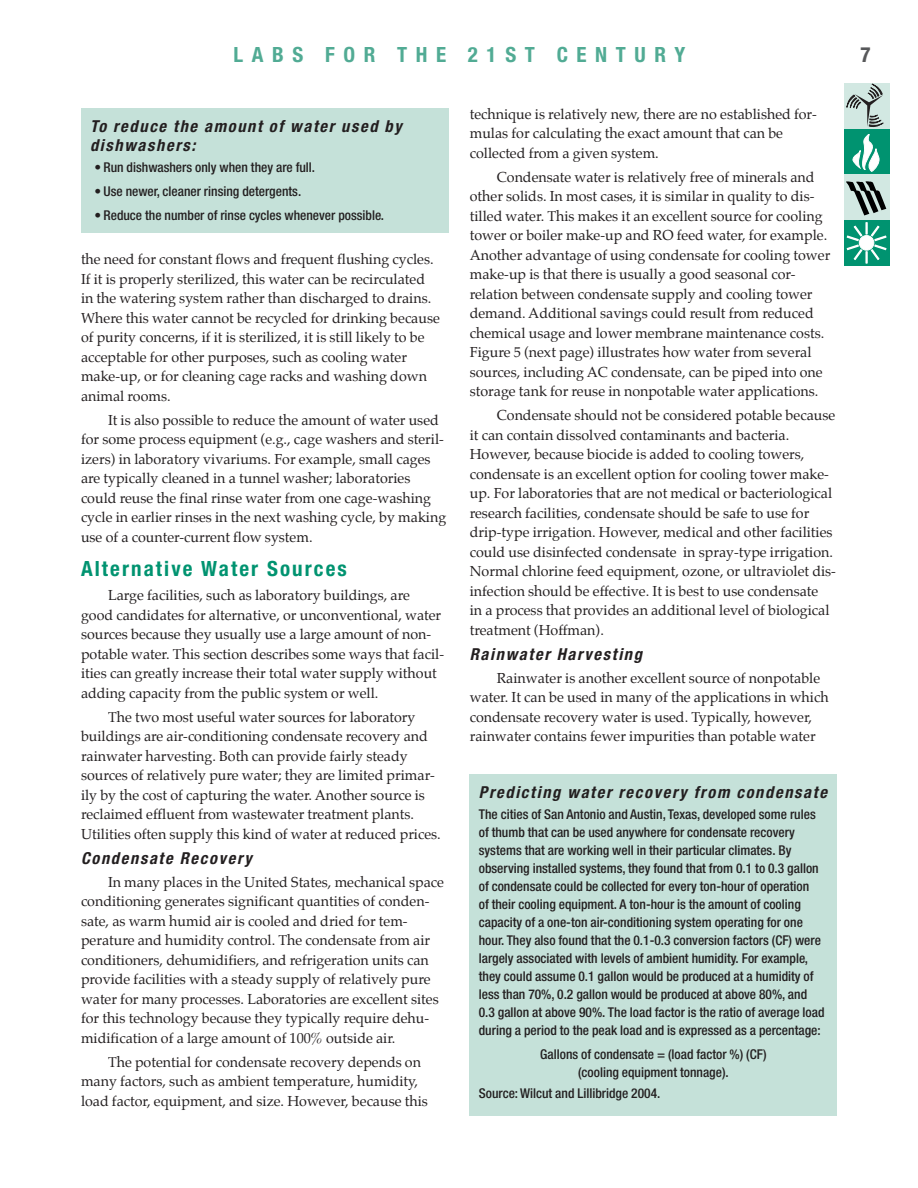
<style>
.page{position:relative;width:918px;height:1188px;background:#fff}
.page>*{position:absolute;margin:0;border:0;box-sizing:border-box;transform-origin:0 0}
.subhd_1{font:700 condensed 21px "Helvetica Neue LT Std";letter-spacing:.1em;color:#009370}
.t1{font:700 condensed 21px "Helvetica Neue LT Std";letter-spacing:.41em;color:#51ab94}
.t2{font:700 condensed 21px "Helvetica Neue LT Std";color:#57585a}
.subhd_2{font:italic 700 condensed 16.5px/19.5px "Helvetica Neue LT Std";letter-spacing:.1em;color:#231f20}
.body_text{font:14.25px/19.5px "Palatino";color:#231f20}
.sidebr_text{font:500 condensed 13.5px/18px "Helvetica Neue LT Std";color:#231f20}
.sidebar_bullet{font:500 condensed 13.5px "Helvetica Neue LT Std";color:#231f20}
.caption_Source{font:500 condensed 13.5px "Helvetica Neue LT Std";color:#231f20}
</style>
<div class="page">
<div style="left:844px;top:83px;width:46px;height:46px;background:#d2e8e2"></div>
<div style="left:844px;top:129px;width:46px;height:46px;background:#009370"></div>
<div style="left:844px;top:174px;width:46px;height:46px;background:#d2e8e2"></div>
<div style="left:844px;top:220px;width:46px;height:46px;background:#009370"></div>
<svg style="left:846px;top:181px;width:40px;height:34px"></svg>
<svg style="left:846px;top:222px;width:41px;height:41px"></svg>
<svg style="left:846px;top:83px;width:38px;height:89px"></svg>
<div style="left:81px;top:108px;width:367px;height:125px;background:#c5e1d9"></div>
<div style="left:470px;top:774px;width:367px;height:342px;background:#c5e1d9"></div>
<h1 class="t1" style="left:234px;top:42px;width:453px">LABS FOR THE 21ST CENTURY</h1>
<h1 class="t2" style="left:860px;top:42px;width:12px">7</h1>
<p class="subhd_2" style="left:90px;top:116px;width:313px">To reduce the amount of water used by dishwashers:</p>
<p class="sidebar_bullet" style="left:94px;top:159px;width:222px">• Run dishwashers only when they are full.</p>
<p class="sidebar_bullet" style="left:94px;top:183px;width:208px">• Use newer, cleaner rinsing detergents.</p>
<p class="sidebar_bullet" style="left:94px;top:207px;width:291px">• Reduce the number of rinse cycles whenever possible.</p>
<p class="body_text" style="left:81px;top:251px;width:360px">the need for constant flows and frequent flushing cycles.<br>If it is properly sterilized, this water can be recirculated in the watering system rather than discharged to drains.<br>Where this water cannot be recycled for drinking because of purity concerns, if it is sterilized, it is still likely to be acceptable for other purposes, such as cooling water make-up, or for cleaning cage racks and washing down animal rooms.</p>
<p class="body_text" style="left:81px;top:411px;width:367px;text-indent:27px">It is also possible to reduce the amount of water used for some process equipment (e.g., cage washers and steril&shy;izers) in laboratory vivariums. For example, small cages are typically cleaned in a tunnel washer; laboratories could reuse the final rinse water from one cage-washing cycle in earlier rinses in the next washing cycle, by making use of a counter-current flow system.</p>
<p class="subhd_1" style="left:81px;top:556px;width:267px">Alternative Water Sources</p>
<p class="body_text" style="left:81px;top:587px;width:365px;text-indent:27px">Large facilities, such as laboratory buildings, are good candidates for alternative, or unconventional, water sources because they usually use a large amount of non&shy;potable water. This section describes some ways that facil&shy;ities can greatly increase their total water supply without adding capacity from the public system or well.</p>
<p class="body_text" style="left:81px;top:708px;width:361px;text-indent:27px">The two most useful water sources for laboratory buildings are air-conditioning condensate recovery and rainwater harvesting. Both can provide fairly steady sources of relatively pure water; they are limited primar&shy;ily by the cost of capturing the water. Another source is reclaimed effluent from wastewater treatment plants.<br>Utilities often supply this kind of water at reduced prices.</p>
<p class="subhd_2" style="left:81px;top:849px;width:172px">Condensate Recovery</p>
<p class="body_text" style="left:81px;top:873px;width:365px;text-indent:27px">In many places in the United States, mechanical space conditioning generates significant quantities of conden&shy;sate, as warm humid air is cooled and dried for tem&shy;perature and humidity control. The condensate from air conditioners, dehumidifiers, and refrigeration units can provide facilities with a steady supply of relatively pure water for many processes. Laboratories are excellent sites for this technology because they typically require dehu&shy;midification of a large amount of 100% outside air.</p>
<p class="body_text" style="left:81px;top:1053px;width:348px;text-indent:27px">The potential for condensate recovery depends on many factors, such as ambient temperature, humidity, load factor, equipment, and size. However, because this</p>
<p class="body_text" style="left:470px;top:106px;width:348px">technique is relatively new, there are no established for&shy;mulas for calculating the exact amount that can be collected from a given system.</p>
<p class="body_text" style="left:470px;top:169px;width:362px;text-indent:27px">Condensate water is relatively free of minerals and other solids. In most cases, it is similar in quality to dis&shy;tilled water. This makes it an excellent source for cooling tower or boiler make-up and RO feed water, for example.<br>Another advantage of using condensate for cooling tower make-up is that there is usually a good seasonal cor&shy;relation between condensate supply and cooling tower demand. Additional savings could result from reduced chemical usage and lower membrane maintenance costs.<br>Figure 5 (next page) illustrates how water from several sources, including AC condensate, can be piped into one storage tank for reuse in nonpotable water applications.</p>
<p class="body_text" style="left:470px;top:407px;width:368px;text-indent:27px">Condensate should not be considered potable because it can contain dissolved contaminants and bacteria.<br>However, because biocide is added to cooling towers, condensate is an excellent option for cooling tower make&shy;up. For laboratories that are not medical or bacteriological research facilities, condensate should be safe to use for drip-type irrigation. However, medical and other facilities could use disinfected condensate in spray-type irrigation.<br>Normal chlorine feed equipment, ozone, or ultraviolet dis&shy;infection should be effective. It is best to use condensate<br>in a process that provides an additional level of biological treatment (Hoffman).</p>
<p class="subhd_2" style="left:470px;top:645px;width:174px">Rainwater Harvesting</p>
<p class="body_text" style="left:470px;top:670px;width:360px;text-indent:27px">Rainwater is another excellent source of nonpotable water. It can be used in many of the applications in which condensate recovery water is used. Typically, however, rainwater contains fewer impurities than potable water</p>
<p class="subhd_2" style="left:479px;top:782px;width:350px">Predicting water recovery from condensate</p>
<p class="sidebr_text" style="left:479px;top:805px;width:347px">The cities of San Antonio and Austin, Texas, developed some rules of thumb that can be used anywhere for condensate recovery systems that are working well in their particular climates. By observing installed systems, they found that from 0.1 to 0.3 gallon of condensate could be collected for every ton-hour of operation<br>of their cooling equipment. A ton-hour is the amount of cooling capacity of a one-ton air-conditioning system operating for one hour. They also found that the 0.1-0.3 conversion factors (CF) were largely associated with levels of ambient humidity. For example, they could assume 0.1 gallon would be produced at a humidity of less than 70%, 0.2 gallon would be produced at above 80%, and 0.3 gallon at above 90%. The load factor is the ratio of average load during a period to the peak load and is expressed as a percentage:</p>
<p class="sidebr_text" style="left:540px;top:1045px;width:228px;text-align:center">Gallons of condensate = (load factor %) (CF) (cooling equipment tonnage).</p>
<p class="caption_Source" style="left:479px;top:1085px;width:183px">Source: Wilcut and Lillibridge 2004.</p>
</div>
